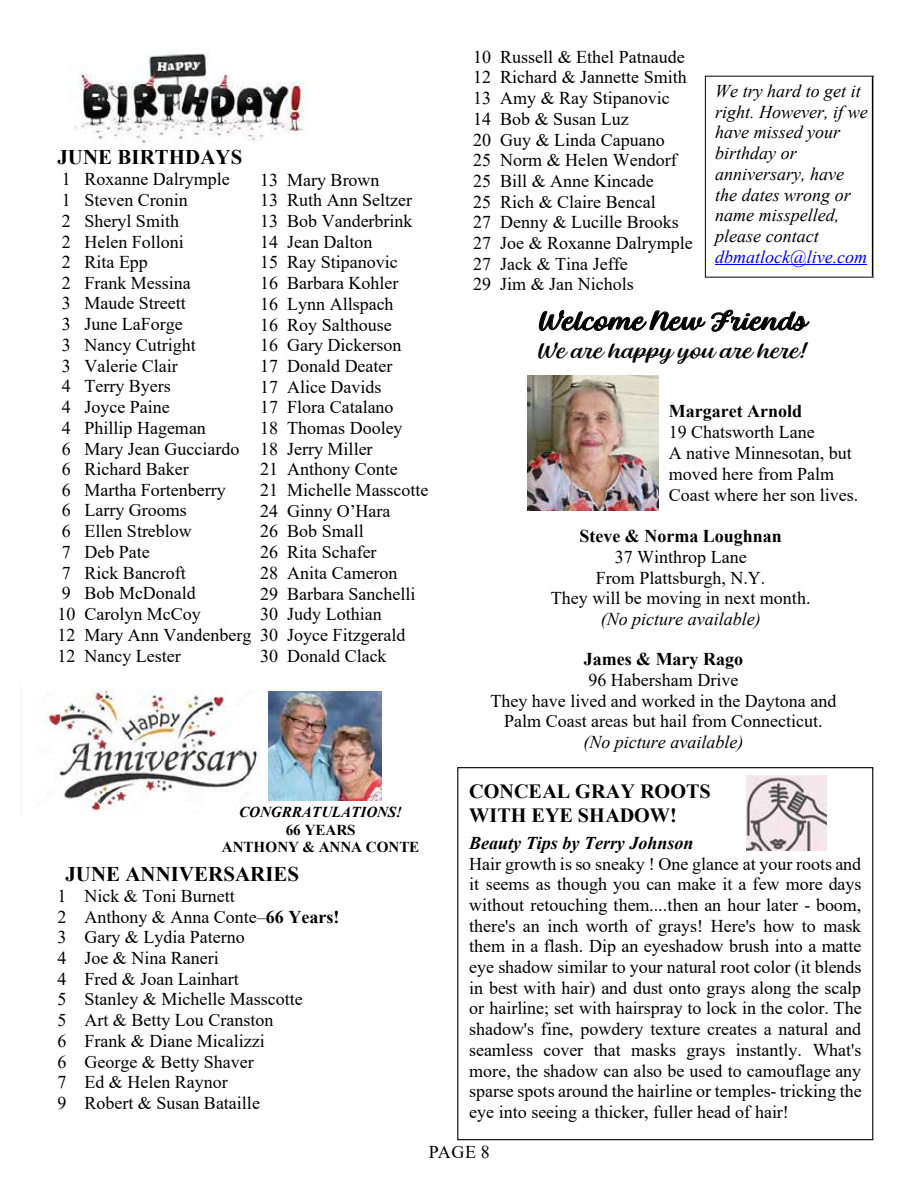
<style>
.page{position:relative;width:918px;height:1188px;background:#fff}
.page>*{position:absolute;margin:0;border:0;box-sizing:border-box;transform-origin:0 0}
.t1{font:italic 29.25px "Baguet Script";color:#000}
.t2{font:italic 24.15px "Baguet Script";color:#000}
.t3{font:700 20.85px "Times New Roman";letter-spacing:.005em;color:#000}
.t4{font:700 20.1px/23.7px "Times New Roman";color:#000}
.t5{font:18px/20.7px "Times New Roman";color:#000}
.t6{font:italic 18px/20.7px "Times New Roman";color:#000}
.t7{font:700 18px "Times New Roman";color:#000}
.t8{font:italic 700 18px "Times New Roman";color:#000}
.t9{font:italic 18px "Times New Roman";color:#00f}
.t10{font:700 15.15px/17.2px "Times New Roman";letter-spacing:-.01em;color:#000;text-align:center}
.t11{font:italic 700 15.15px "Times New Roman";color:#000}
.s1{font-weight:700}
</style>
<div class="page">
<img style="left:74px;top:50px;width:231px;height:93px">
<img style="left:43px;top:688px;width:241px;height:123px">
<img style="left:269px;top:691px;width:112px;height:109px">
<img style="left:206px;top:803px;width:78px;height:8px">
<img style="left:747px;top:775px;width:79px;height:75px">
<svg style="left:705px;top:76px;width:168px;height:202px"></svg>
<hr style="left:715px;top:264px;width:152px;height:1px;background:#00f">
<img style="left:528px;top:376px;width:131px;height:135px">
<hr style="left:872px;top:76px;width:1px;height:200px;background:#000">
<p class="t3" style="left:57px;top:142px;width:186px">JUNE BIRTHDAYS</p>
<p class="t5" style="left:57px;top:168px;width:195px">1 Roxanne Dalrymple<br>1 Steven Cronin<br>2 Sheryl Smith<br>2 Helen Folloni<br>2 Rita Epp<br>2 Frank Messina<br>3 Maude Streett<br>3 June LaForge<br>3 Nancy Cutright<br>3 Valerie Clair<br>4 Terry Byers<br>4 Joyce Paine<br>4 Phillip Hageman<br>6 Mary Jean Gucciardo<br>6 Richard Baker<br>6 Martha Fortenberry<br>6 Larry Grooms<br>6 Ellen Streblow<br>7 Deb Pate<br>7 Rick Bancroft<br>9 Bob McDonald<br>10 Carolyn McCoy<br>12 Mary Ann Vandenberg<br>12 Nancy Lester</p>
<p class="t5" style="left:260px;top:169px;width:170px">13 Mary Brown<br>13 Ruth Ann Seltzer<br>13 Bob Vanderbrink<br>14 Jean Dalton<br>15 Ray Stipanovic<br>16 Barbara Kohler<br>16 Lynn Allspach<br>16 Roy Salthouse<br>16 Gary Dickerson<br>17 Donald Deater<br>17 Alice Davids<br>17 Flora Catalano<br>18 Thomas Dooley<br>18 Jerry Miller<br>21 Anthony Conte<br>21 Michelle Masscotte<br>24 Ginny O’Hara<br>26 Bob Small<br>26 Rita Schafer<br>28 Anita Cameron<br>29 Barbara Sanchelli<br>30 Judy Lothian<br>30 Joyce Fitzgerald<br>30 Donald Clack</p>
<p class="t11" style="left:239px;top:802px;width:164px">CONGRRATULATIONS!</p>
<p class="t10" style="left:222px;top:821px;width:199px">66 YEARS<br>ANTHONY &amp; ANNA CONTE</p>
<p class="t3" style="left:65px;top:859px;width:235px">JUNE ANNIVERSARIES</p>
<p class="t5" style="left:57px;top:885px;width:283px">1 Nick &amp; Toni Burnett<br>2 Anthony &amp; Anna Conte–<span class="s1">66 Years!<br></span>3 Gary &amp; Lydia Paterno<br>4 Joe &amp; Nina Raneri<br>4 Fred &amp; Joan Lainhart<br>5 Stanley &amp; Michelle Masscotte<br>5 Art &amp; Betty Lou Cranston<br>6 Frank &amp; Diane Micalizzi<br>6 George &amp; Betty Shaver<br>7 Ed &amp; Helen Raynor<br>9 Robert &amp; Susan Bataille</p>
<p class="t5" style="left:473px;top:46px;width:221px">10 Russell &amp; Ethel Patnaude<br>12 Richard &amp; Jannette Smith<br>13 Amy &amp; Ray Stipanovic<br>14 Bob &amp; Susan Luz<br>20 Guy &amp; Linda Capuano<br>25 Norm &amp; Helen Wendorf<br>25 Bill &amp; Anne Kincade<br>25 Rich &amp; Claire Bencal<br>27 Denny &amp; Lucille Brooks<br>27 Joe &amp; Roxanne Dalrymple<br>27 Jack &amp; Tina Jeffe<br>29 Jim &amp; Jan Nichols</p>
<h1 class="t1" style="left:536px;top:302px;width:283px">WelcomeNewFriends</h1>
<h2 class="t2" style="left:536px;top:336px;width:282px">Wearehappyyouarehere!</h2>
<p class="t6" style="left:715px;top:80px;width:154px">We try hard to get it right. However, if we have missed your birthday or anniversary, have the dates wrong or name misspelled, please contact</p>
<p class="t9" style="left:715px;top:244px;width:154px">dbmatlock@live.com</p>
<p class="t7" style="left:669px;top:398px;width:135px">Margaret Arnold</p>
<p class="t5" style="left:669px;top:421px;width:191px">19 Chatsworth Lane<br>A native Minnesotan, but moved here from Palm<br>Coast where her son lives.</p>
<p class="t7" style="left:579px;top:523px;width:204px">Steve &amp; Norma Loughnan</p>
<p class="t5" style="left:551px;top:546px;width:261px;text-align:center">37 Winthrop Lane<br>From Plattsburgh, N.Y.<br>They will be moving in next month.</p>
<p class="t6" style="left:601px;top:608px;width:161px">(No picture available)</p>
<p class="t7" style="left:584px;top:646px;width:161px">James &amp; Mary Rago</p>
<p class="t5" style="left:490px;top:669px;width:347px;text-align:center">96 Habersham Drive<br>They have lived and worked in the Daytona and<br>Palm Coast areas but hail from Connecticut.</p>
<p class="t6" style="left:583px;top:731px;width:161px">(No picture available)</p>
<p class="t4" style="left:469px;top:779px;width:243px">CONCEAL GRAY ROOTS<br>WITH EYE SHADOW!</p>
<p class="t8" style="left:469px;top:830px;width:226px">Beauty Tips by Terry Johnson</p>
<p class="t5" style="left:469px;top:853px;width:394px;text-align:justify">Hair growth is so sneaky ! One glance at your roots and it seems as though you can make it a few more days without retouching them....then an hour later - boom, there's an inch worth of grays! Here's how to mask them in a flash. Dip an eyeshadow brush into a matte eye shadow similar to your natural root color (it blends in best with hair) and dust onto grays along the scalp or hairline; set with hairspray to lock in the color. The shadow's fine, powdery texture creates a natural and seamless cover that masks grays instantly. What's more, the shadow can also be used to camouflage any sparse spots around the hairline or temples- tricking the eye into seeing a thicker, fuller head of hair!</p>
<p class="t5" style="left:429px;top:1141px;width:63px">PAGE 8</p>
</div>
